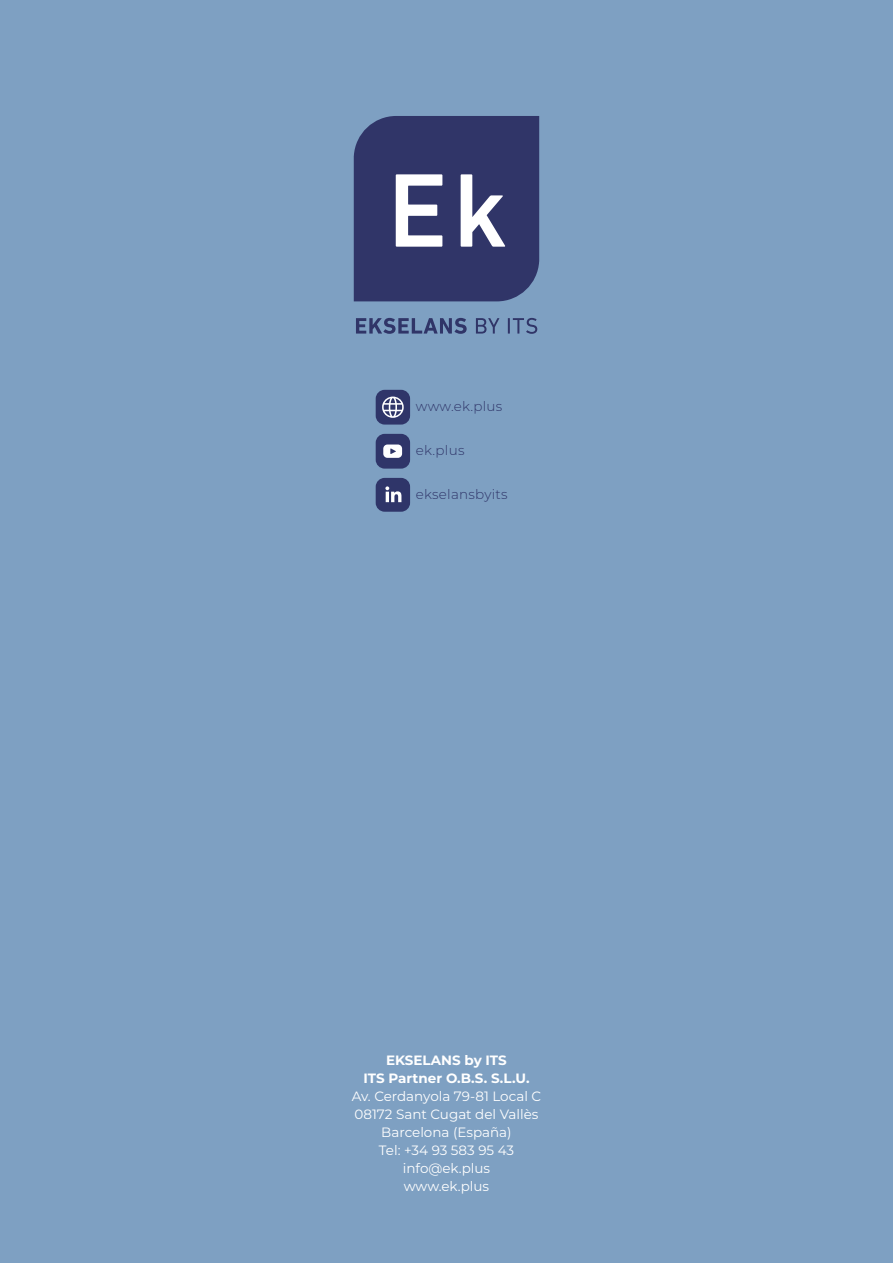
<style>
.page{position:relative;width:893px;height:1263px;background:#7ea0c2}
.page>*{position:absolute;margin:0;border:0;box-sizing:border-box;transform-origin:0 0}
.t1{font:13.5px/18px "Montserrat";color:#fff;text-align:center}
.t2{font:700 13.5px/18px "Montserrat";color:#fff;text-align:center}
.t3{font:300 13.5px "Montserrat";letter-spacing:.02em;color:#2f3569}
</style>
<div class="page">
<svg style="left:354px;top:116px;width:185px;height:185px;background:#474c79"></svg>
<svg style="left:356px;top:318px;width:111px;height:16px"></svg>
<svg style="left:476px;top:318px;width:23px;height:16px"></svg>
<svg style="left:508px;top:318px;width:29px;height:16px"></svg>
<div style="left:376px;top:478px;width:34px;height:34px;background:#2f3569;border-radius:9px"></div>
<svg style="left:385px;top:486px;width:16px;height:16px"></svg>
<div style="left:376px;top:434px;width:34px;height:35px;background:#2f3569;border-radius:9px"></div>
<svg style="left:383px;top:444px;width:19px;height:14px"></svg>
<div style="left:376px;top:390px;width:34px;height:35px;background:#2f3569;border-radius:9px"></div>
<svg style="left:382px;top:397px;width:22px;height:21px"></svg>
<p class="t3" style="left:416px;top:397px;width:88px">www.ek.plus</p>
<p class="t3" style="left:416px;top:441px;width:50px">ek.plus</p>
<p class="t3" style="left:416px;top:485px;width:93px">ekselansbyits</p>
<p class="t2" style="left:363px;top:1050px;width:168px">EKSELANS by ITS<br>ITS Partner O.B.S. S.L.U.</p>
<p class="t1" style="left:352px;top:1086px;width:191px">Av. Cerdanyola 79-81 Local C<br>08172 Sant Cugat del Vallès<br>Barcelona (España)<br>Tel: +34 93 583 95 43 info@ek.plus<br>www.ek.plus</p>
</div>
